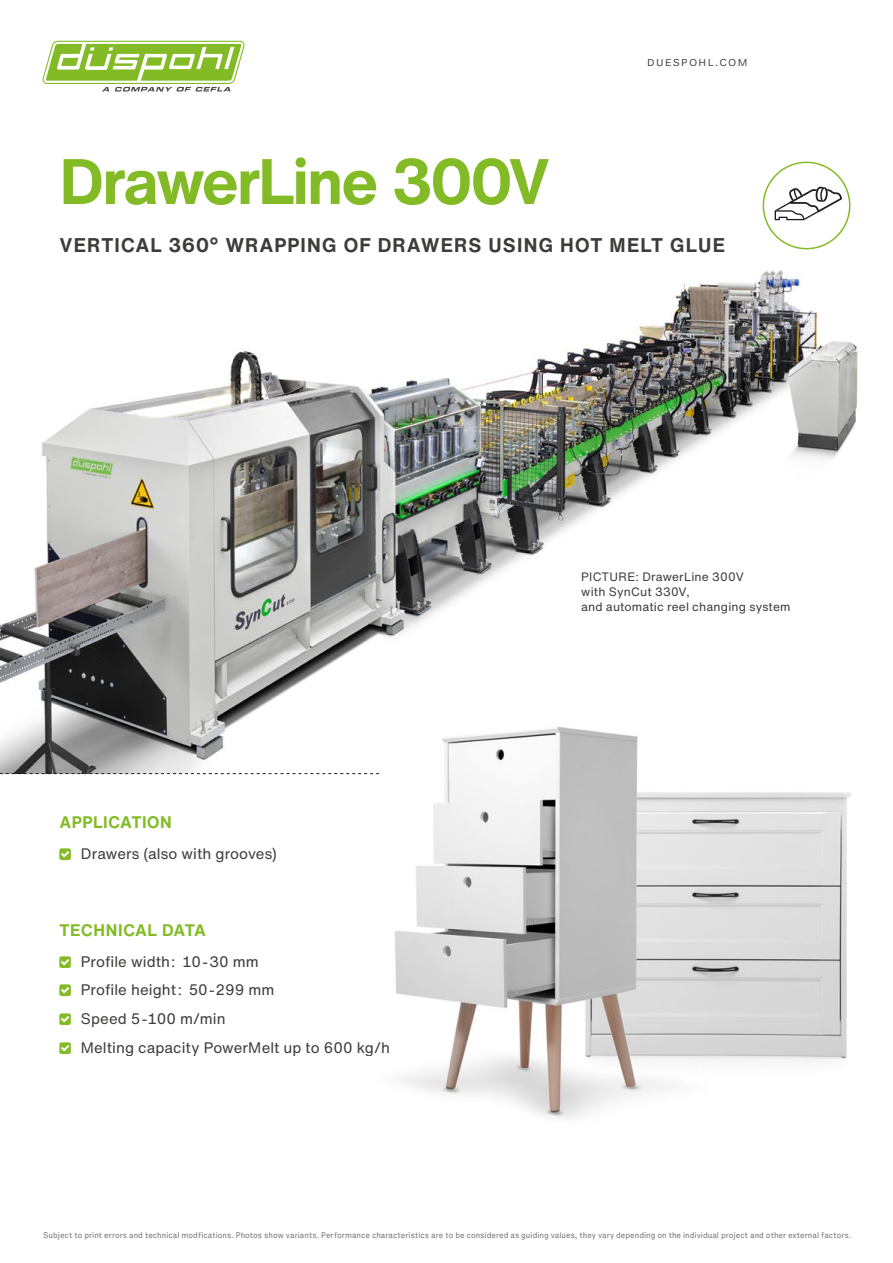
<style>
.page{position:relative;width:893px;height:1263px;background:#fff}
.page>*{position:absolute;margin:0;border:0;box-sizing:border-box;transform-origin:0 0}
.t1{font:700 63px "Helvetica Now Text";letter-spacing:-.035em;color:#83bb26}
.t2{font:700 19.5px "Helvetica Now Text";letter-spacing:.055em;color:#3c3c3b}
.t3{font:700 16.5px "Helvetica Now Text";letter-spacing:.03em;color:#83bb26}
.t4{font:15px/28.7px "Helvetica Now Text";letter-spacing:.005em;color:#3c3c3b}
.t5{font:12px/15px "Helvetica Now Text";letter-spacing:.015em;color:#3c3c3b}
.t6{font:9px "Helvetica Now Micro";letter-spacing:.145em;color:#3c3c3b}
.t7{font:7.5px "Helvetica Now Micro";color:#706f6f;scale:.9 1}
</style>
<div class="page">
<img style="left:0;top:271px;width:861px;height:502px">
<svg style="left:0;top:773px;width:306px;height:1px"></svg>
<svg style="left:775px;top:187px;width:67px;height:34px"></svg>
<div style="left:763px;top:162px;width:87px;height:87px;border:2px solid #83bb26;border-radius:50%"></div>
<img style="left:306px;top:652px;width:555px;height:467px">
<svg style="left:43px;top:41px;width:201px;height:51px"></svg>
<p class="t6" style="left:647px;top:56px;width:102px">DUESPOHL.COM</p>
<h1 class="t1" style="left:60px;top:134px;width:492px">DrawerLine 300V</h1>
<h2 class="t2" style="left:60px;top:230px;width:667px">VERTICAL 360° WRAPPING OF DRAWERS USING HOT MELT GLUE</h2>
<h3 class="t3" style="left:60px;top:810px;width:114px">APPLICATION</h3>
<h3 class="t4" style="left:81px;top:839px;width:198px">Drawers (also with grooves)</h3>
<h3 class="t3" style="left:60px;top:917px;width:148px">TECHNICAL DATA</h3>
<h3 class="t4" style="left:81px;top:946px;width:311px">Profile width: 10-30 mm<br>Profile height: 50-299 mm<br>Speed 5-100 m/min<br>Melting capacity PowerMelt up to 600 kg/h</h3>
<h3 class="t5" style="left:581px;top:569px;width:211px">PICTURE: DrawerLine 300V<br>with SynCut 330V,<br>and automatic reel changing system</h3>
<p class="t7" style="left:43px;top:1230px;width:899px">Subject to print errors and technical modfications. Photos show variants. Performance characteristics are to be considered as guiding values, they vary depending on the individual project and other external factors.</p>
</div>
